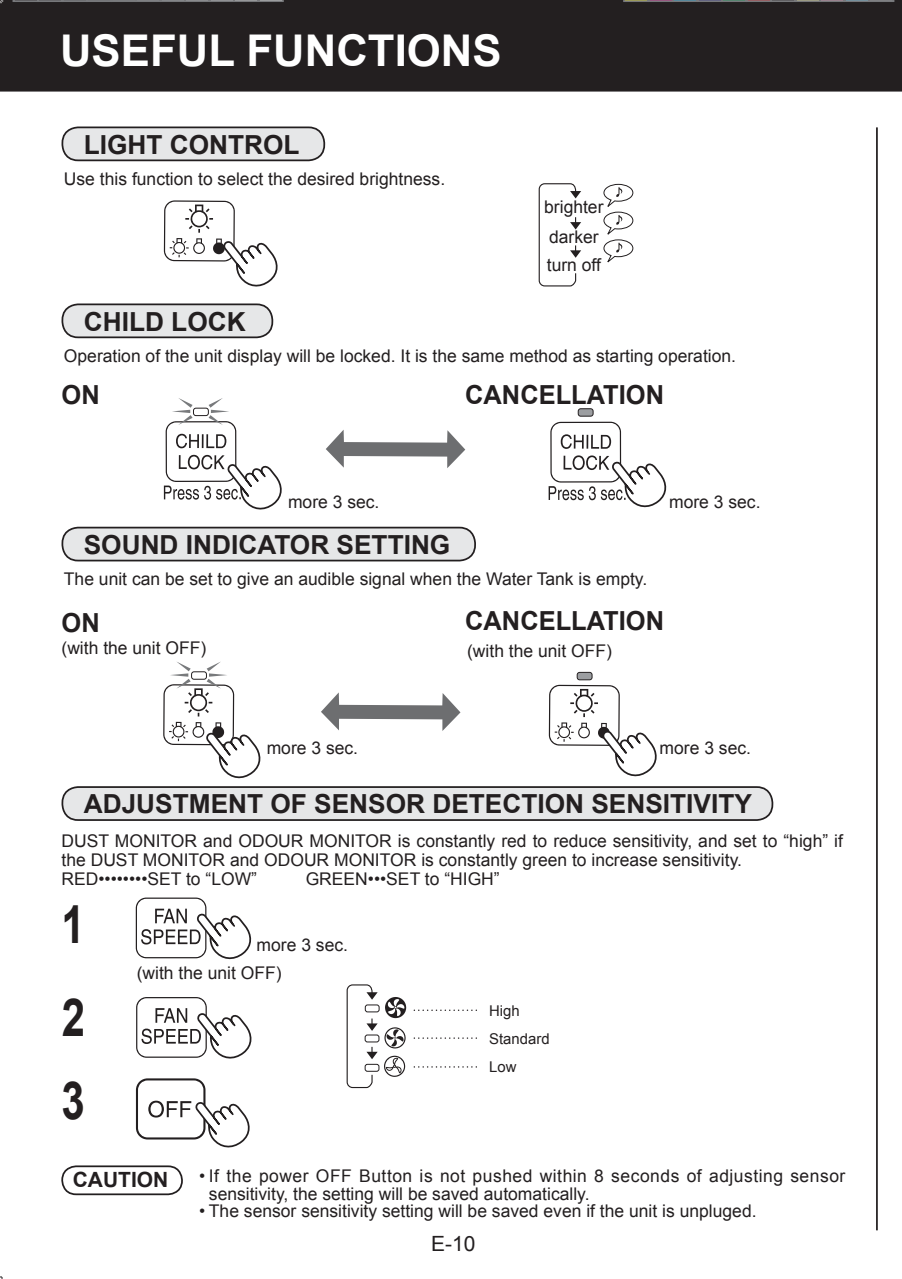
<style>
.page{position:relative;width:902px;height:1279px;background:#fff}
.page>*{position:absolute;margin:0;border:0;box-sizing:border-box;transform-origin:0 0}
.t1{font:700 52.5px/82.6px "Arial";color:#231f20;scale:.8 1}
.t2{font:700 43.75px "Arial";color:#fff}
.t3{font:700 26.25px "Arial";color:#231f20}
.t4{font:700 21px "Arial";color:#231f20}
.t5{font:21px "Arial";color:#231f20}
.t6{font:17.5px/29.2px "Arial";color:#231f20}
.t7{font:17.5px/17.5px "Arial";letter-spacing:.03em;color:#231f20}
.t8{font:14.88px/28px "Arial";color:#231f20}
</style>
<div class="page">
<svg style="left:326px;top:430px;width:139px;height:38px"></svg>
<div style="left:578px;top:409px;width:15px;height:7px;background:#9c9ea1;border-radius:2px"></div>
<div style="left:578px;top:408px;width:16px;height:9px;border:1px solid #231f20;border-radius:2px"></div>
<svg style="left:164px;top:200px;width:114px;height:87px"></svg>
<svg style="left:136px;top:898px;width:116px;height:62px"></svg>
<svg style="left:136px;top:997px;width:116px;height:62px"></svg>
<svg style="left:136px;top:1078px;width:114px;height:70px"></svg>
<svg style="left:549px;top:423px;width:117px;height:84px"></svg>
<svg style="left:164px;top:398px;width:118px;height:112px"></svg>
<svg style="left:347px;top:984px;width:31px;height:104px"></svg>
<svg style="left:413px;top:1037px;width:63px;height:2px"></svg>
<svg style="left:413px;top:1066px;width:63px;height:2px"></svg>
<div style="left:365px;top:1005px;width:14px;height:7px;background:#fff;border-radius:2px"></div>
<div style="left:365px;top:1004px;width:15px;height:8px;border:1px solid #231f20;border-radius:2px"></div>
<div style="left:365px;top:1035px;width:14px;height:7px;background:#fff;border-radius:2px"></div>
<div style="left:365px;top:1035px;width:14px;height:7px;border:1px solid #231f20;border-radius:2px"></div>
<div style="left:365px;top:1064px;width:14px;height:7px;background:#fff;border-radius:2px"></div>
<div style="left:365px;top:1064px;width:14px;height:8px;border:1px solid #231f20;border-radius:2px"></div>
<svg style="left:384px;top:1055px;width:22px;height:22px"></svg>
<svg style="left:385px;top:997px;width:91px;height:21px"></svg>
<svg style="left:384px;top:1027px;width:22px;height:22px"></svg>
<svg style="left:539px;top:183px;width:42px;height:103px"></svg>
<svg style="left:603px;top:184px;width:30px;height:79px"></svg>
<svg style="left:321px;top:692px;width:139px;height:39px"></svg>
<div style="left:577px;top:672px;width:15px;height:8px;background:#9c9ea1;border-radius:2px"></div>
<div style="left:577px;top:672px;width:15px;height:8px;border:1px solid #231f20;border-radius:2px"></div>
<svg style="left:549px;top:685px;width:108px;height:92px"></svg>
<svg style="left:163px;top:661px;width:98px;height:118px"></svg>
<div style="left:0;top:0;width:902px;height:92px;background:#231f20"></div>
<div style="left:62px;top:127px;width:262px;height:33px;background:#e6e7e8;border-radius:16px"></div>
<div style="left:62px;top:127px;width:263px;height:34px;border:2px solid #231f20;border-radius:16px"></div>
<div style="left:62px;top:304px;width:210px;height:33px;background:#e6e7e8;border-radius:16px"></div>
<div style="left:62px;top:303px;width:211px;height:35px;border:2px solid #231f20;border-radius:16px"></div>
<div style="left:62px;top:528px;width:413px;height:33px;background:#e6e7e8;border-radius:16px"></div>
<div style="left:62px;top:527px;width:414px;height:34px;border:2px solid #231f20;border-radius:16px"></div>
<hr style="left:876px;top:127px;width:2px;height:1103px;background:#231f20">
<div style="left:62px;top:787px;width:710px;height:33px;background:#e6e7e8;border-radius:16px"></div>
<div style="left:62px;top:786px;width:711px;height:35px;border:2px solid #231f20;border-radius:16px"></div>
<div style="left:61px;top:1165px;width:122px;height:30px;border:2px solid #231f20;border-radius:14px"></div>
<svg style="left:13px;top:0;width:271px;height:2px"></svg>
<svg style="left:623px;top:0;width:271px;height:2px"></svg>
<p class="t2" style="left:60px;top:26px;width:443px">USEFUL FUNCTIONS</p>
<p class="t3" style="left:84px;top:130px;width:217px">LIGHT CONTROL</p>
<p class="t6" style="left:64px;top:164px;width:383px">Use this function to select the desired brightness.</p>
<p class="t6" style="left:544px;top:192px;width:61px">brighter darker turn off</p>
<p class="t3" style="left:84px;top:307px;width:163px">CHILD LOCK</p>
<p class="t6" style="left:64px;top:341px;width:674px">Operation of the unit display will be locked. It is the same method as starting operation.</p>
<p class="t3" style="left:62px;top:380px;width:40px">ON</p>
<p class="t3" style="left:465px;top:380px;width:200px">CANCELLATION</p>
<p class="t6" style="left:288px;top:487px;width:93px">more 3 sec.</p>
<p class="t6" style="left:669px;top:487px;width:93px">more 3 sec.</p>
<p class="t3" style="left:84px;top:530px;width:368px">SOUND INDICATOR SETTING</p>
<p class="t6" style="left:64px;top:564px;width:585px">The unit can be set to give an audible signal when the Water Tank is empty.</p>
<p class="t3" style="left:62px;top:608px;width:40px">ON</p>
<p class="t6" style="left:62px;top:634px;width:146px">(with the unit OFF)</p>
<p class="t3" style="left:465px;top:606px;width:200px">CANCELLATION</p>
<p class="t6" style="left:467px;top:637px;width:146px">(with the unit OFF)</p>
<p class="t6" style="left:267px;top:733px;width:93px">more 3 sec.</p>
<p class="t6" style="left:660px;top:733px;width:93px">more 3 sec.</p>
<p class="t3" style="left:84px;top:790px;width:670px">ADJUSTMENT OF SENSOR DETECTION SENSITIVITY</p>
<p class="t6" style="left:62px;top:831px;width:783px;line-height:19.2px">DUST MONITOR and ODOUR MONITOR is constantly red to reduce sensitivity, and set to “high” if the DUST MONITOR and ODOUR MONITOR is constantly green to increase sensitivity.<br>RED••••••••SET to “LOW”</p>
<p class="t6" style="left:306px;top:865px;width:196px">GREEN•••SET to “HIGH”</p>
<p class="t1" style="left:61px;top:883px;width:31px">1</p>
<p class="t1" style="left:62px;top:977px;width:31px">2<br>3</p>
<p class="t6" style="left:137px;top:931px;width:213px;line-height:27.8px;text-indent:120px">more 3 sec. (with the unit OFF)</p>
<p class="t8" style="left:489px;top:997px;width:62px">High<br>Standard<br>Low</p>
<p class="t4" style="left:73px;top:1168px;width:97px">CAUTION</p>
<p class="t7" style="left:209px;top:1168px;width:638px;text-indent:-10px">• If the power OFF Button is not pushed within 8 seconds of adjusting sensor sensitivity, the setting will be saved automatically.</p>
<p class="t6" style="left:199px;top:1197px;width:559px">• The sensor sensitivity setting will be saved even if the unit is unpluged.</p>
<p class="t5" style="left:431px;top:1232px;width:46px">E-10</p>
</div>
